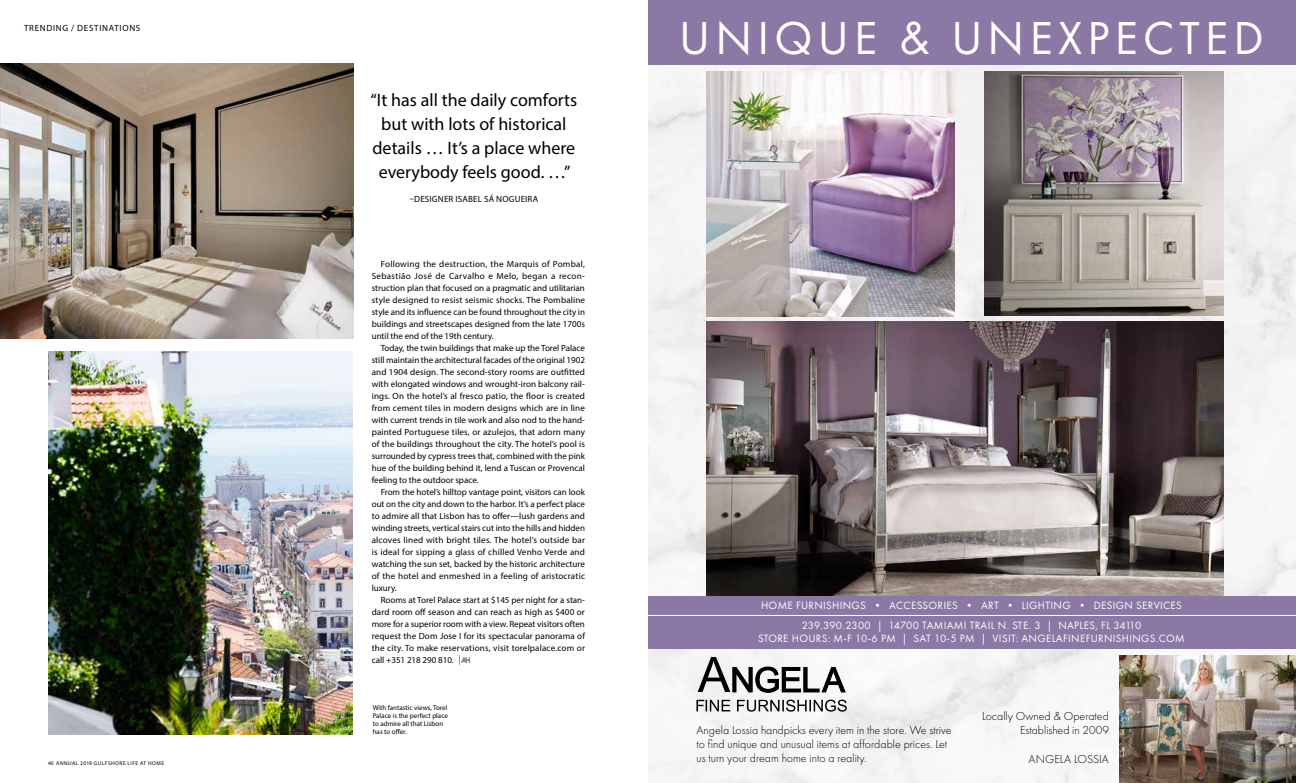
<style>
.page{position:relative;width:1296px;height:783px;background:#fff}
.page>*{position:absolute;margin:0;border:0;box-sizing:border-box;transform-origin:0 0}
.t1{font:48px "Futura PT";letter-spacing:.11em;color:#fff}
.t2{font:18px/24px "Myriad Pro";color:#000;text-align:center}
.t3{font:300 12px/14px "Futura PT";color:#000;text-align:right}
.t4{font:11px/19.2px "Futura PT";letter-spacing:.03em;color:#fff;text-align:center}
.t5{font:9px/12px "Myriad Pro";letter-spacing:.01em;color:#000;text-align:justify}
.t6{font:9px "Myriad Pro";letter-spacing:.08em;color:#000}
.t7{font:7px/8px "Myriad Pro";color:#000}
.t8{font:5.5px "Myriad Pro";letter-spacing:.085em;color:#000}
</style>
<div class="page">
<img style="left:0;top:63px;width:354px;height:276px">
<img style="left:48px;top:351px;width:305px;height:384px">
<svg style="left:459px;top:655px;width:11px;height:10px"></svg>
<img style="left:648px;top:64px;width:648px;height:719px">
<div style="left:648px;top:0;width:648px;height:64px;background:#8b78a4"></div>
<svg style="left:696px;top:700px;width:151px;height:12px"></svg>
<svg style="left:698px;top:657px;width:148px;height:36px"></svg>
<div style="left:648px;top:596px;width:648px;height:53px;background:#8b78a4"></div>
<hr style="left:648px;top:615px;width:648px;height:1px;background:#fff">
<img style="left:707px;top:321px;width:517px;height:274px">
<img style="left:707px;top:71px;width:248px;height:245px">
<img style="left:985px;top:71px;width:238px;height:244px">
<img style="left:1120px;top:656px;width:176px;height:127px">
<p class="t6" style="left:24px;top:23px;width:118px">TRENDING / DESTINATIONS</p>
<p class="t8" style="left:48px;top:760px;width:118px">40 ANNUAL 2019 GULFSHORE LIFE AT HOME</p>
<h2 class="t2" style="left:370px;top:88px;width:208px">“It has all the daily comforts but with lots of historical details … It’s a place where everybody feels good. …”</h2>
<p class="t5" style="left:410px;top:193px;width:130px">–DESIGNER ISABEL SÁ NOGUEIRA</p>
<p class="t5" style="left:372px;top:258px;width:215px;text-indent:9px">Following the destruction, the Marquis of Pombal, Sebastião José de Carvalho e Melo, began a recon&shy;struction plan that focused on a pragmatic and utilitarian style designed to resist seismic shocks. The Pombaline style and its influence can be found throughout the city in buildings and streetscapes designed from the late 1700s until the end of the 19th century.</p>
<p class="t5" style="left:372px;top:342px;width:215px;text-indent:9px">Today, the twin buildings that make up the Torel Palace still maintain the architectural facades of the original 1902 and 1904 design. The second-story rooms are outfitted with elongated windows and wrought-iron balcony rail&shy;ings. On the hotel’s al fresco patio, the floor is created from cement tiles in modern designs which are in line with current trends in tile work and also nod to the hand&shy;painted Portuguese tiles, or azulejos, that adorn many of the buildings throughout the city. The hotel’s pool is surrounded by cypress trees that, combined with the pink hue of the building behind it, lend a Tuscan or Provencal feeling to the outdoor space.</p>
<p class="t5" style="left:372px;top:486px;width:215px;text-indent:9px">From the hotel’s hilltop vantage point, visitors can look out on the city and down to the harbor. It’s a perfect place to admire all that Lisbon has to offer—lush gardens and winding streets, vertical stairs cut into the hills and hidden alcoves lined with bright tiles. The hotel’s outside bar is ideal for sipping a glass of chilled Venho Verde and watching the sun set, backed by the historic architecture of the hotel and enmeshed in a feeling of aristocratic luxury.</p>
<p class="t5" style="left:372px;top:594px;width:215px;text-indent:9px">Rooms at Torel Palace start at $145 per night for a stan&shy;dard room off season and can reach as high as $400 or more for a superior room with a view. Repeat visitors often request the Dom Jose I for its spectacular panorama of the city. To make reservations, visit torelpalace.com or call +351 218 290 810.</p>
<p class="t7" style="left:373px;top:704px;width:77px">With fantastic views, Torel<br>Palace is the perfect place to admire all that Lisbon has to offer.</p>
<h1 class="t1" style="left:679px;top:9px;width:586px">UNIQUE &amp; UNEXPECTED</h1>
<p class="t4" style="left:761px;top:596px;width:422px">HOME FURNISHINGS • ACCESSORIES • ART • LIGHTING • DESIGN SERVICES<br>239.390.2300 | 14700 TAMIAMI TRAIL N. STE. 3 | NAPLES, FL 34110</p>
<p class="t4" style="left:758px;top:629px;width:428px">STORE HOURS: M-F 10-6 PM | SAT 10-5 PM | VISIT: ANGELAFINEFURNISHINGS.COM</p>
<h3 class="t3" style="left:696px;top:723px;width:257px;text-align:left">Angela Lossia handpicks every item in the store. We strive to find unique and unusual items at affordable prices. Let us turn your dream home into a reality.</h3>
<h3 class="t3" style="left:982px;top:709px;width:128px;line-height:14.4px">Locally Owned &amp; Operated<br>Established in 2009</h3>
<h3 class="t3" style="left:1029px;top:752px;width:82px">ANGELA LOSSIA</h3>
</div>
